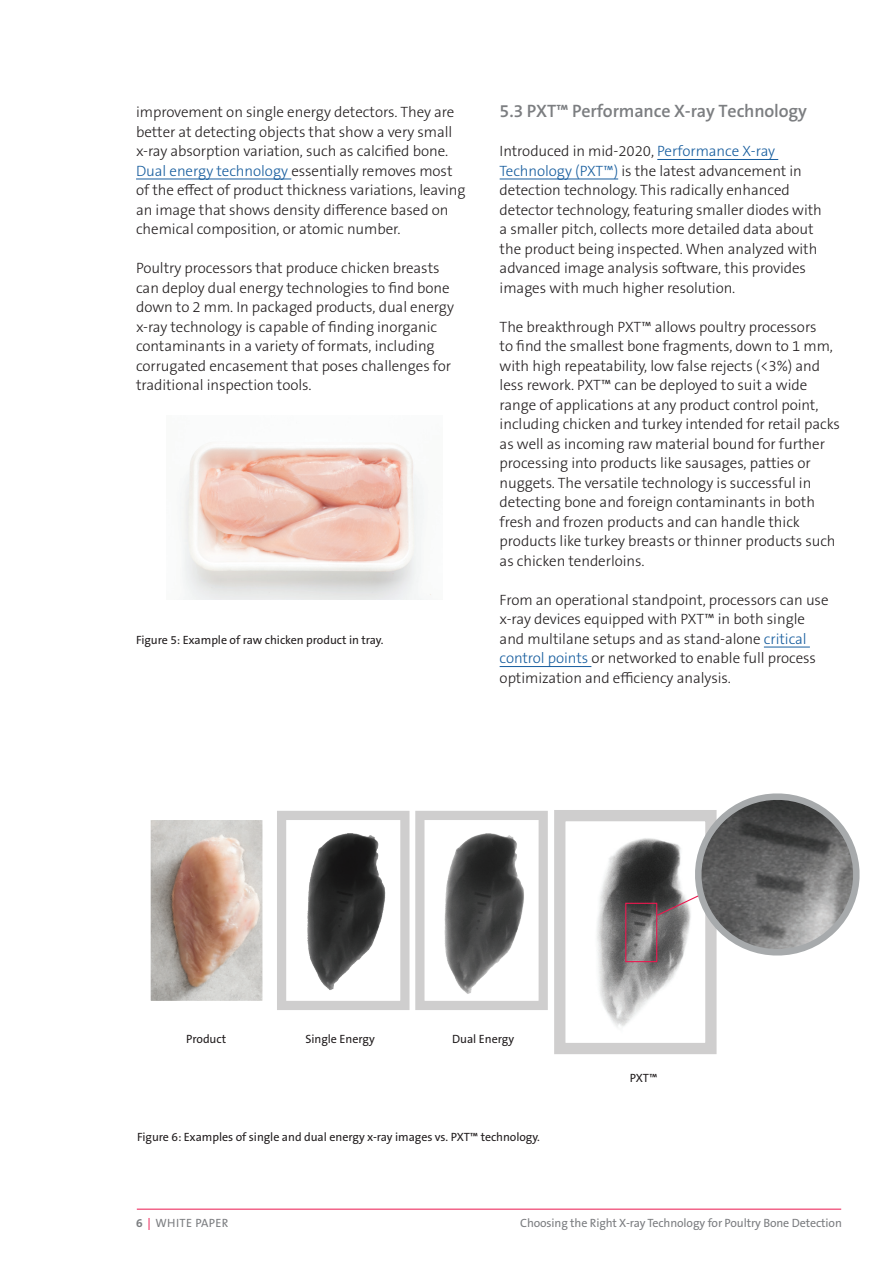
<style>
.page{position:relative;width:893px;height:1263px;background:#fff}
.page>*{position:absolute;margin:0;border:0;box-sizing:border-box;transform-origin:0 0}
.t1{font:600 18px "The Sans B W6";letter-spacing:-.01em;color:#7c7e81}
.t2{font:300 15px/19.5px "The Sans B W3";letter-spacing:-.005em;color:#231f20}
.t3{font:12px "The Sans B W5 Plain";letter-spacing:-.005em;color:#231f20}
.t4{font:12px "The Sans B W5 Plain";letter-spacing:-.01em;color:#7c7e81}
.t5{font:12px "The Sans B W5 Plain";letter-spacing:.025em;color:#7c7e81}
.s1{color:#175d9e}
.s2{font-family:"The Sans B W7";font-weight:700}
.s3{color:#ec184f}
</style>
<div class="page">
<hr style="left:137px;top:1209px;width:704px;height:1px;background:#ec184f">
<hr style="left:136px;top:179px;width:155px;height:1px;background:#175d9e">
<hr style="left:657px;top:159px;width:121px;height:1px;background:#175d9e">
<hr style="left:500px;top:179px;width:118px;height:1px;background:#175d9e">
<hr style="left:764px;top:647px;width:46px;height:1px;background:#175d9e">
<hr style="left:500px;top:666px;width:91px;height:1px;background:#175d9e">
<img style="left:180px;top:442px;width:251px;height:158px">
<img style="left:444px;top:834px;width:80px;height:160px">
<div style="left:415px;top:811px;width:133px;height:199px;border:9px solid #cfcece"></div>
<img style="left:307px;top:834px;width:78px;height:156px">
<div style="left:277px;top:811px;width:132px;height:199px;border:9px solid #cfcece"></div>
<img style="left:151px;top:821px;width:111px;height:179px">
<img style="left:597px;top:838px;width:81px;height:189px">
<div style="left:554px;top:810px;width:163px;height:244px;border:11px solid #cfcece"></div>
<div style="left:625px;top:903px;width:32px;height:59px;border:1px solid #ec184f"></div>
<svg style="left:656px;top:793px;width:204px;height:176px"></svg>
<p class="t2" style="left:136px;top:102px;width:331px">improvement on single energy detectors. They are better at detecting objects that show a very small x-ray absorption variation, such as calcified bone.<br><span class="s1">Dual energy technology</span> essentially removes most of the effect of product thickness variations, leaving an image that shows density difference based on chemical composition, or atomic number.</p>
<p class="t2" style="left:136px;top:258px;width:320px">Poultry processors that produce chicken breasts can deploy dual energy technologies to find bone down to 2 mm. In packaged products, dual energy x-ray technology is capable of finding inorganic contaminants in a variety of formats, including corrugated encasement that poses challenges for traditional inspection tools.</p>
<p class="t3" style="left:136px;top:632px;width:249px">Figure 5: Example of raw chicken product in tray.</p>
<p class="t1" style="left:500px;top:99px;width:309px">5.3 PXT™ Performance X-ray Technology</p>
<p class="t2" style="left:500px;top:141px;width:324px">Introduced in mid-2020, <span class="s1">Performance X-ray Technology (PXT™)</span> is the latest advancement in detection technology. This radically enhanced detector technology, featuring smaller diodes with a smaller pitch, collects more detailed data about the product being inspected. When analyzed with advanced image analysis software, this provides images with much higher resolution.</p>
<p class="t2" style="left:500px;top:317px;width:342px">The breakthrough PXT™ allows poultry processors<br>to find the smallest bone fragments, down to 1 mm, with high repeatability, low false rejects (&lt;3%) and less rework. PXT™ can be deployed to suit a wide range of applications at any product control point, including chicken and turkey intended for retail packs as well as incoming raw material bound for further processing into products like sausages, patties or nuggets. The versatile technology is successful in detecting bone and foreign contaminants in both fresh and frozen products and can handle thick products like turkey breasts or thinner products such as chicken tenderloins.</p>
<p class="t2" style="left:500px;top:590px;width:330px">From an operational standpoint, processors can use x-ray devices equipped with PXT™ in both single and multilane setups and as stand-alone <span class="s1">critical control points</span> or networked to enable full process optimization and efficiency analysis.</p>
<p class="t3" style="left:186px;top:1031px;width:41px">Product</p>
<p class="t3" style="left:306px;top:1031px;width:71px">Single Energy</p>
<p class="t3" style="left:452px;top:1031px;width:63px">Dual Energy</p>
<p class="t3" style="left:137px;top:1129px;width:404px">Figure 6: Examples of single and dual energy x-ray images vs. PXT™ technology.</p>
<p class="t3" style="left:630px;top:1070px;width:29px">PXT™</p>
<p class="t5" style="left:136px;top:1215px;width:94px"><span class="s2">6</span> <span class="s3">|</span> WHITE PAPER</p>
<p class="t4" style="left:520px;top:1215px;width:323px">Choosing the Right X-ray Technology for Poultry Bone Detection</p>
</div>
